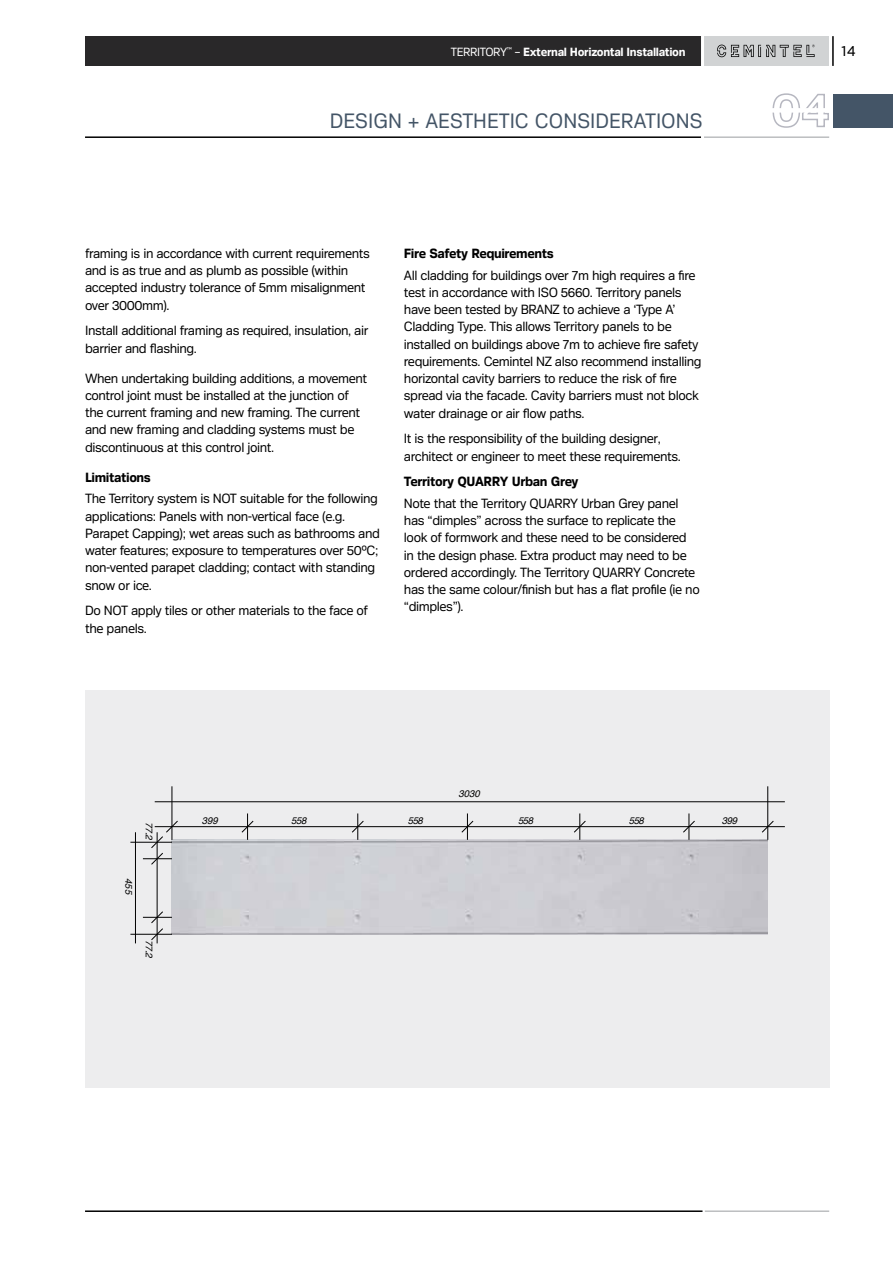
<style>
.page{position:relative;width:893px;height:1263px;background:#fff}
.page>*{position:absolute;margin:0;border:0;box-sizing:border-box;transform-origin:0 0}
.t1{font:21px "Crique Grotesk";color:#445567}
.t2{font:15px "Crique Grotesk";color:#000}
.t3{font:13.5px/17.2px "Crique Grotesk";letter-spacing:-.03em;color:#000}
.t4{font:700 13.5px "Crique Grotesk";letter-spacing:-.03em;color:#000}
.t5{font:700 12px "Crique Grotesk";letter-spacing:-.03em;color:#fff}
.t6{font:italic 9.6px "Helvetica";letter-spacing:-.045em;color:#010101}
.s1{font-weight:400}
</style>
<div class="page">
<hr style="left:85px;top:136px;width:617px;height:2px;background:#000">
<hr style="left:85px;top:1210px;width:617px;height:2px;background:#000">
<div style="left:702px;top:36px;width:127px;height:30px;background:#d1d3d4"></div>
<div style="left:85px;top:36px;width:617px;height:30px;background:#292829"></div>
<hr style="left:832px;top:36px;width:2px;height:30px;background:#000">
<svg style="left:717px;top:45px;width:98px;height:12px"></svg>
<svg style="left:772px;top:93px;width:57px;height:35px"></svg>
<div style="left:770px;top:108px;width:59px;height:5px;background:#fff"></div>
<hr style="left:702px;top:136px;width:127px;height:2px;background:#bcbec0">
<hr style="left:705px;top:1210px;width:124px;height:2px;background:#bcbec0">
<hr style="left:701px;top:21px;width:3px;height:121px;background:#fff">
<div style="left:834px;top:94px;width:59px;height:34px;background:#445567"></div>
<svg style="left:85px;top:691px;width:744px;height:397px;background:#e6e6e7"></svg>
<hr style="left:172px;top:786px;width:1px;height:54px;background:#010101">
<hr style="left:157px;top:832px;width:1px;height:111px;background:#010101">
<hr style="left:135px;top:832px;width:1px;height:111px;background:#010101">
<hr style="left:767px;top:786px;width:1px;height:54px;background:#010101">
<hr style="left:155px;top:826px;width:630px;height:1px;background:#010101">
<hr style="left:155px;top:801px;width:630px;height:1px;background:#010101">
<svg style="left:241px;top:813px;width:13px;height:27px"></svg>
<svg style="left:351px;top:813px;width:13px;height:27px"></svg>
<svg style="left:461px;top:813px;width:13px;height:27px"></svg>
<svg style="left:573px;top:813px;width:13px;height:27px"></svg>
<svg style="left:682px;top:813px;width:14px;height:27px"></svg>
<svg style="left:761px;top:820px;width:13px;height:13px"></svg>
<hr style="left:130px;top:842px;width:42px;height:1px;background:#010101">
<hr style="left:130px;top:934px;width:42px;height:1px;background:#010101">
<svg style="left:143px;top:910px;width:29px;height:31px"></svg>
<svg style="left:143px;top:820px;width:36px;height:45px;background:#ceced0"></svg>
<p class="t5" style="left:451px;top:45px;width:236px"><span class="s1">Territory</span><sup>™</sup> <span class="s1">–</span> External Horizontal Installation</p>
<p class="t2" style="left:841px;top:42px;width:15px">14</p>
<h1 class="t1" style="left:330px;top:109px;width:374px">DESIGN + AESTHETIC CONSIDERATIONS</h1>
<p class="t3" style="left:85px;top:245px;width:286px">framing is in accordance with current requirements and is as true and as plumb as possible (within accepted industry tolerance of 5mm misalignment over 3000mm).</p>
<p class="t3" style="left:85px;top:322px;width:285px">Install additional framing as required, insulation, air barrier and flashing.</p>
<p class="t3" style="left:85px;top:369px;width:284px">When undertaking building additions, a movement control joint must be installed at the junction of the current framing and new framing. The current and new framing and cladding systems must be discontinuous at this control joint.</p>
<p class="t4" style="left:85px;top:469px;width:68px">Limitations</p>
<p class="t3" style="left:85px;top:490px;width:297px">The Territory system is NOT suitable for the following applications: Panels with non-vertical face (e.g.<br>Parapet Capping); wet areas such as bathrooms and water features; exposure to temperatures over 50ºC; non-vented parapet cladding; contact with standing snow or ice.</p>
<p class="t3" style="left:85px;top:602px;width:284px">Do NOT apply tiles or other materials to the face of the panels.</p>
<p class="t4" style="left:404px;top:246px;width:151px">Fire Safety Requirements</p>
<p class="t3" style="left:404px;top:266px;width:299px">All cladding for buildings over 7m high requires a fire test in accordance with ISO 5660. Territory panels have been tested by BRANZ to achieve a ‘Type A’ Cladding Type. This allows Territory panels to be installed on buildings above 7m to achieve fire safety requirements. Cemintel NZ also recommend installing horizontal cavity barriers to reduce the risk of fire spread via the facade. Cavity barriers must not block water drainage or air flow paths.</p>
<p class="t3" style="left:404px;top:430px;width:278px">It is the responsibility of the building designer, architect or engineer to meet these requirements.</p>
<p class="t4" style="left:404px;top:474px;width:176px">Territory QUARRY Urban Grey</p>
<p class="t3" style="left:404px;top:494px;width:297px">Note that the Territory QUARRY Urban Grey panel has “dimples” across the surface to replicate the look of formwork and these need to be considered in the design phase. Extra product may need to be ordered accordingly. The Territory QUARRY Concrete has the same colour/finish but has a flat profile (ie no “dimples”).</p>
<p class="t6" style="left:458px;top:786px;width:23px">3030</p>
<p class="t6" style="left:157px;top:822px;width:19px;rotate:90deg">2.77</p>
<p class="t6" style="left:136px;top:878px;width:18px;rotate:90deg">455</p>
<p class="t6" style="left:157px;top:940px;width:19px;rotate:90deg">2.77</p>
<p class="t6" style="left:202px;top:813px;width:17px">399</p>
<p class="t6" style="left:291px;top:813px;width:17px">558</p>
<p class="t6" style="left:408px;top:813px;width:17px">558</p>
<p class="t6" style="left:518px;top:813px;width:17px">558</p>
<p class="t6" style="left:629px;top:813px;width:17px">558</p>
<p class="t6" style="left:722px;top:813px;width:17px">399</p>
</div>
